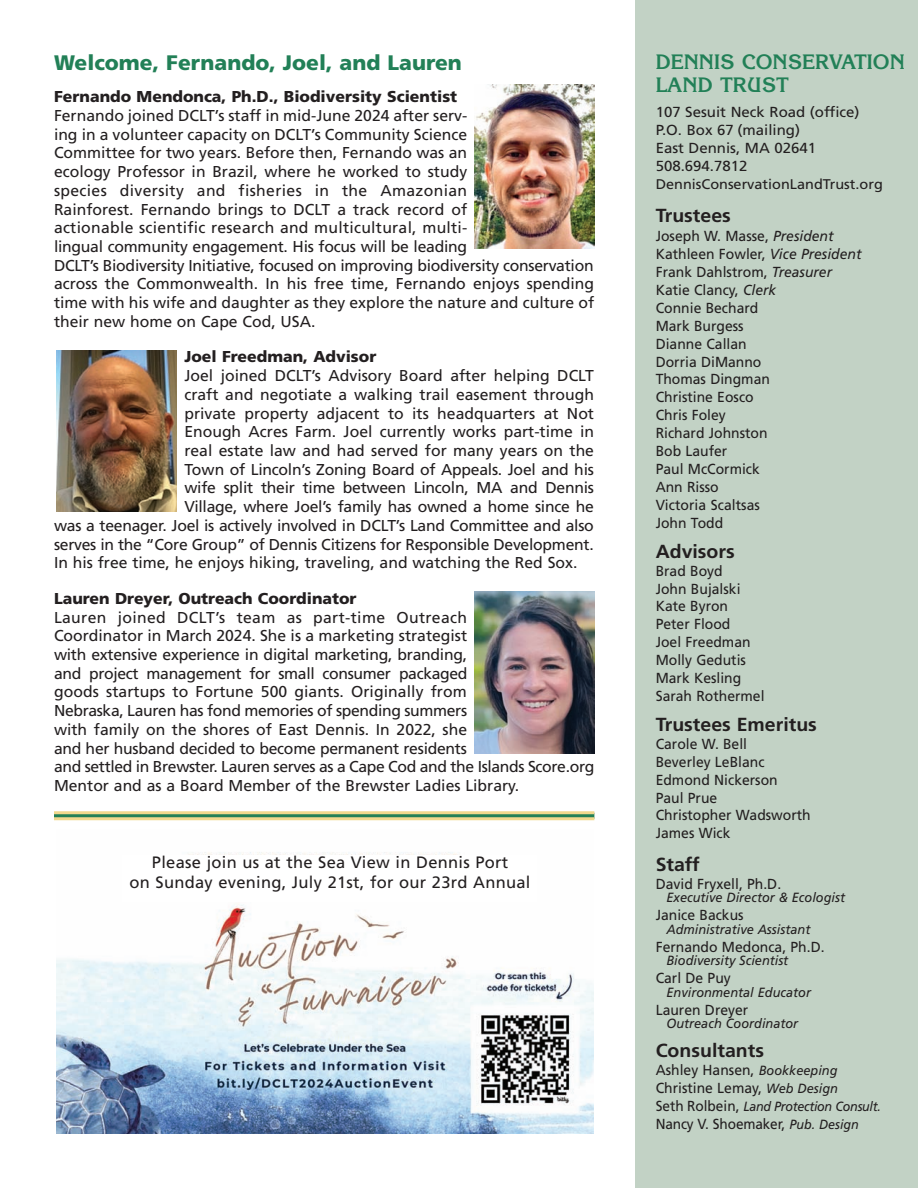
<style>
.page{position:relative;width:918px;height:1188px;background:#fff}
.page>*{position:absolute;margin:0;border:0;box-sizing:border-box;transform-origin:0 0}
.t1{font:900 21px "Frutiger";color:#228057}
.t2{font:700 20.4px/23.2px "Korinna";color:#228057}
.t3{font:700 18.9px "Frutiger";color:#231f20}
.t4{font:16.5px/19.8px "Frutiger";letter-spacing:.015em;color:#231f20;text-align:center}
.t5{font:15.75px/18.8px "Frutiger";color:#231f20}
.t6{font:900 15.75px "Frutiger";color:#231f20}
.t7{font:14.55px/18px "Frutiger";color:#231f20;scale:.96 1}
.t8{font:14.55px/18.1px "Frutiger";color:#231f20}
.t9{font:14.55px "Frutiger";color:#231f20;scale:.94 1}
.t10{font:14.1px "Frutiger";color:#231f20}
.t11{font:italic 13.35px "Frutiger";color:#231f20;scale:.96 1}
.t12{font:italic 13.35px "Frutiger";letter-spacing:-.02em;color:#231f20;scale:.94 1}
.s1{font-style:italic}
.s2{font-style:italic;font-size:13.35px}
.s3{font-style:normal;font-size:14.55px}
</style>
<div class="page">
<img style="left:475px;top:85px;width:119px;height:163px">
<img style="left:56px;top:351px;width:121px;height:160px">
<img style="left:475px;top:591px;width:119px;height:163px">
<div style="left:635px;top:0;width:283px;height:1188px;background:#c2d2c5"></div>
<img style="left:56px;top:852px;width:538px;height:281px">
<svg style="left:54px;top:814px;width:540px;height:3px;fill:#228057"></svg>
<hr style="left:54px;top:811px;width:540px;height:3px;background:#f1d88d">
<hr style="left:54px;top:817px;width:540px;height:3px;background:#f1d88d">
<div style="left:123px;top:856px;width:414px;height:46px;background:#fff"></div>
<h1 class="t1" style="left:54px;top:54px;width:409px">Welcome, Fernando, Joel, and Lauren</h1>
<p class="t6" style="left:54px;top:90px;width:405px">Fernando Mendonca, Ph.D., Biodiversity Scientist</p>
<p class="t5" style="left:54px;top:107px;width:542px">Fernando joined DCLT’s staff in mid-June 2024 after serv-<br>ing in a volunteer capacity on DCLT’s Community Science<br>Committee for two years. Before then, Fernando was an<br>ecology Professor in Brazil, where he worked to study<br>species diversity and fisheries in the Amazonian<br>Rainforest. Fernando brings to DCLT a track record of<br>actionable scientific research and multicultural, multi-<br>lingual community engagement. His focus will be leading<br>DCLT’s Biodiversity Initiative, focused on improving biodiversity conservation across the Commonwealth. In his free time, Fernando enjoys spending time with his wife and daughter as they explore the nature and culture of their new home on Cape Cod, USA.</p>
<p class="t6" style="left:184px;top:350px;width:193px">Joel Freedman, Advisor</p>
<p class="t5" style="left:184px;top:367px;width:411px">Joel joined DCLT’s Advisory Board after helping DCLT</p>
<p class="t5" style="left:184px;top:386px;width:411px">craft and negotiate a walking trail easement through</p>
<p class="t5" style="left:184px;top:405px;width:411px">private property adjacent to its headquarters at Not</p>
<p class="t5" style="left:184px;top:424px;width:411px">Enough Acres Farm. Joel currently works part-time in</p>
<p class="t5" style="left:184px;top:442px;width:411px">real estate law and had served for many years on the</p>
<p class="t5" style="left:184px;top:461px;width:411px">Town of Lincoln’s Zoning Board of Appeals. Joel and his</p>
<p class="t5" style="left:184px;top:480px;width:411px">wife split their time between Lincoln, MA and Dennis</p>
<p class="t5" style="left:184px;top:499px;width:411px">Village, where Joel’s family has owned a home since he</p>
<p class="t5" style="left:54px;top:517px;width:541px">was a teenager. Joel is actively involved in DCLT’s Land Committee and also</p>
<p class="t5" style="left:54px;top:536px;width:541px">serves in the “Core Group” of Dennis Citizens for Responsible Development.</p>
<p class="t5" style="left:54px;top:555px;width:525px">In his free time, he enjoys hiking, traveling, and watching the Red Sox.</p>
<p class="t6" style="left:54px;top:592px;width:304px">Lauren Dreyer, Outreach Coordinator</p>
<p class="t5" style="left:54px;top:609px;width:542px">Lauren joined DCLT’s team as part-time Outreach<br>Coordinator in March 2024. She is a marketing strategist<br>with extensive experience in digital marketing, branding,<br>and project management for small consumer packaged<br>goods startups to Fortune 500 giants. Originally from<br>Nebraska, Lauren has fond memories of spending summers<br>with family on the shores of East Dennis. In 2022, she<br>and her husband decided to become permanent residents<br>and settled in Brewster. Lauren serves as a Cape Cod and the Islands Score.org Mentor and as a Board Member of the Brewster Ladies Library.</p>
<p class="t4" style="left:130px;top:854px;width:402px">Please join us at the Sea View in Dennis Port<br>on Sunday evening, July 21st, for our 23rd Annual</p>
<p class="t2" style="left:656px;top:50px;width:251px">DENNIS CONSERVATION<br>LAND TRUST</p>
<p class="t8" style="left:656px;top:104px;width:205px">107 Sesuit Neck Road (office)<br>P.O. Box 67 (mailing)<br>East Dennis, MA 02641<br>508.694.7812</p>
<p class="t10" style="left:656px;top:179px;width:229px">DennisConservationLandTrust.org</p>
<p class="t3" style="left:656px;top:208px;width:77px">Trustees</p>
<p class="t7" style="left:656px;top:228px;width:216px">Joseph W. Masse, <span class="s1">President<br></span>Kathleen Fowler, <span class="s1">Vice President<br></span>Frank Dahlstrom, <span class="s1">Treasurer<br></span>Katie Clancy, <span class="s1">Clerk<br></span>Connie Bechard<br>Mark Burgess<br>Dianne Callan<br>Dorria DiManno<br>Thomas Dingman<br>Christine Eosco<br>Chris Foley<br>Richard Johnston<br>Bob Laufer<br>Paul McCormick<br>Ann Risso<br>Victoria Scaltsas<br>John Todd</p>
<p class="t3" style="left:656px;top:543px;width:81px">Advisors</p>
<p class="t7" style="left:656px;top:563px;width:115px">Brad Boyd<br>John Bujalski<br>Kate Byron<br>Peter Flood<br>Joel Freedman<br>Molly Gedutis<br>Mark Kesling<br>Sarah Rothermel</p>
<p class="t3" style="left:656px;top:717px;width:163px">Trustees Emeritus</p>
<p class="t7" style="left:656px;top:736px;width:163px">Carole W. Bell<br>Beverley LeBlanc<br>Edmond Nickerson<br>Paul Prue<br>Christopher Wadsworth<br>James Wick</p>
<p class="t3" style="left:656px;top:857px;width:46px">Staff</p>
<p class="t7" style="left:656px;top:876px;width:132px">David Fryxell, Ph.D.</p>
<p class="t11" style="left:667px;top:892px;width:188px">Executive Director &amp; Ecologist</p>
<p class="t7" style="left:656px;top:908px;width:93px">Janice Backus</p>
<p class="t11" style="left:667px;top:924px;width:151px">Administrative Assistant</p>
<p class="t7" style="left:656px;top:939px;width:177px">Fernando Medonca, Ph.D.</p>
<p class="t11" style="left:667px;top:955px;width:128px">Biodiversity Scientist</p>
<p class="t7" style="left:656px;top:971px;width:80px">Carl De Puy</p>
<p class="t11" style="left:667px;top:987px;width:152px">Environmental Educator</p>
<p class="t7" style="left:656px;top:1002px;width:98px">Lauren Dreyer</p>
<p class="t11" style="left:667px;top:1018px;width:139px">Outreach Coordinator</p>
<p class="t3" style="left:656px;top:1043px;width:110px">Consultants</p>
<p class="t7" style="left:656px;top:1062px;width:192px">Ashley Hansen, <span class="s2">Bookkeeping<br></span>Christine Lemay, <span class="s2">Web Design</span></p>
<p class="t12" style="left:656px;top:1101px;width:241px"><span class="s3">Seth Rolbein,</span> Land Protection Consult.</p>
<p class="t9" style="left:656px;top:1118px;width:218px">Nancy V. Shoemaker, <span class="s2">Pub. Design</span></p>
</div>
